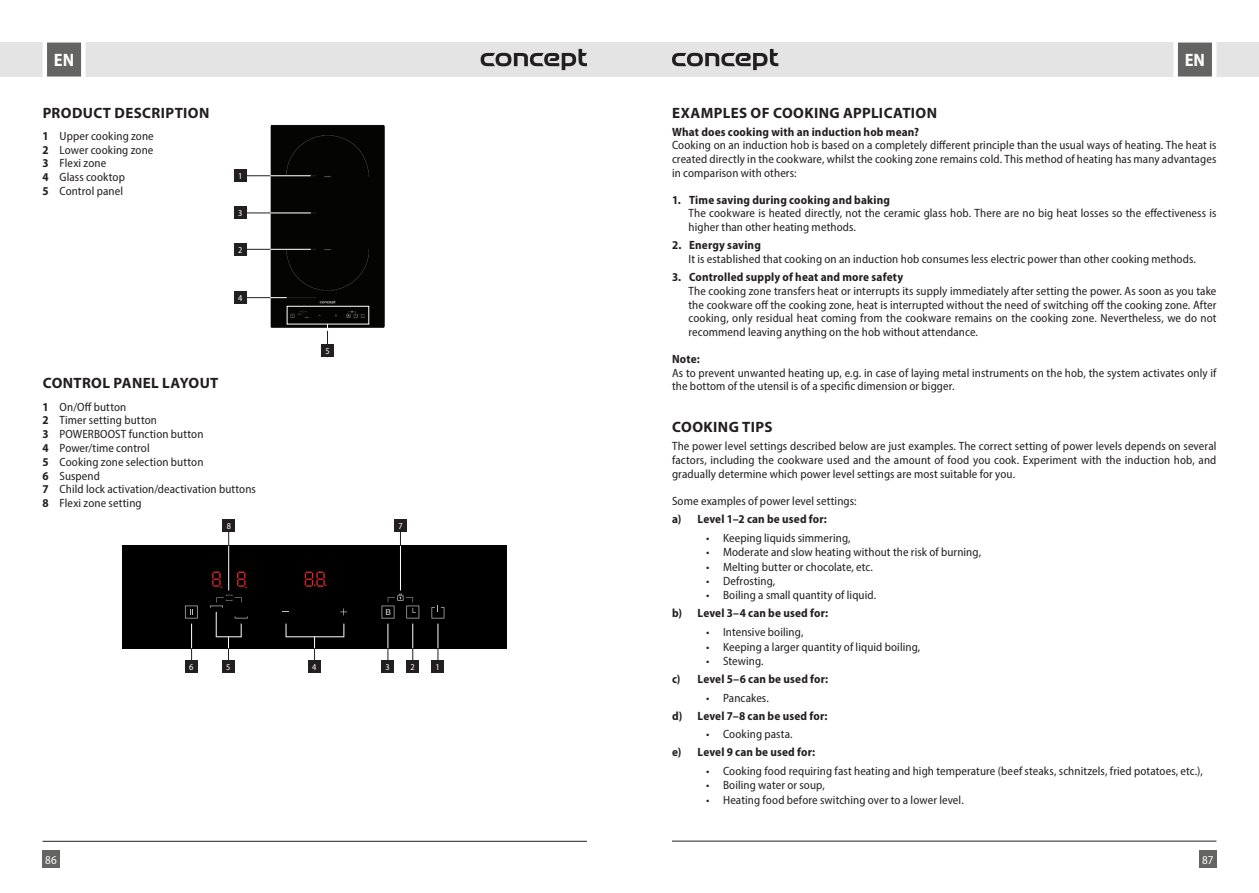
<style>
.page{position:relative;width:1259px;height:893px;background:#fff}
.page>*{position:absolute;margin:0;border:0;box-sizing:border-box;transform-origin:0 0}
.t1{font:700 semi-condensed 18px "Myriad Pro";color:#fff}
.t2{font:700 15px "Myriad Pro";letter-spacing:.025em;color:#231f20}
.t3{font:semi-condensed 12px/13.8px "Myriad Pro";letter-spacing:.01em;color:#231f20}
.t4{font:700 semi-condensed 12px "Myriad Pro";letter-spacing:.015em;color:#231f20}
.t5{font:semi-condensed 12px "Myriad Pro";color:#fff}
.t6{font:semi-condensed 9px "Myriad Pro";color:#fff}
.s1{font-weight:700}
</style>
<div class="page">
<div style="left:629px;top:43px;width:630px;height:34px;background:#e4e4e4"></div>
<div style="left:0;top:43px;width:629px;height:34px;background:#e4e4e4"></div>
<div style="left:43px;top:850px;width:17px;height:17px;background:#646463"></div>
<div style="left:1199px;top:850px;width:17px;height:17px;background:#646463"></div>
<svg style="left:1171px;top:42px;width:47px;height:35px;background:#8f8f8e"></svg>
<svg style="left:40px;top:42px;width:48px;height:35px;background:#919190"></svg>
<hr style="left:672px;top:841px;width:544px;height:1px;background:#231f20">
<hr style="left:43px;top:841px;width:544px;height:1px;background:#231f20">
<svg style="left:480px;top:49px;width:107px;height:21px"></svg>
<svg style="left:672px;top:49px;width:106px;height:21px"></svg>
<img style="left:268px;top:124px;width:117px;height:204px">
<hr style="left:240px;top:175px;width:76px;height:1px;background:#231f20">
<hr style="left:240px;top:249px;width:76px;height:1px;background:#231f20">
<hr style="left:240px;top:213px;width:76px;height:1px;background:#231f20">
<hr style="left:240px;top:297px;width:76px;height:1px;background:#231f20">
<div style="left:234px;top:169px;width:13px;height:13px;background:#231f20"></div>
<div style="left:234px;top:243px;width:13px;height:13px;background:#231f20"></div>
<div style="left:234px;top:207px;width:13px;height:12px;background:#231f20"></div>
<div style="left:234px;top:291px;width:13px;height:13px;background:#231f20"></div>
<div style="left:321px;top:344px;width:13px;height:13px;background:#231f20"></div>
<hr style="left:270px;top:175px;width:41px;height:1px;background:#fff">
<hr style="left:270px;top:249px;width:41px;height:1px;background:#fff">
<hr style="left:270px;top:213px;width:41px;height:1px;background:#fff">
<svg style="left:270px;top:297px;width:17px;height:1px"></svg>
<svg style="left:327px;top:324px;width:1px;height:20px"></svg>
<div style="left:287px;top:306px;width:82px;height:18px;border:1px solid #fff"></div>
<div style="left:431px;top:660px;width:13px;height:13px;background:#231f20"></div>
<div style="left:406px;top:660px;width:13px;height:13px;background:#231f20"></div>
<div style="left:381px;top:660px;width:13px;height:13px;background:#231f20"></div>
<div style="left:185px;top:660px;width:13px;height:13px;background:#231f20"></div>
<div style="left:222px;top:660px;width:13px;height:13px;background:#231f20"></div>
<div style="left:308px;top:660px;width:13px;height:13px;background:#231f20"></div>
<svg style="left:123px;top:532px;width:384px;height:128px"></svg>
<div style="left:222px;top:519px;width:13px;height:13px;background:#231f20"></div>
<div style="left:394px;top:519px;width:13px;height:13px;background:#231f20"></div>
<h1 class="t1" style="left:54px;top:48px;width:22px">EN</h1>
<h1 class="t1" style="left:1184px;top:48px;width:22px">EN</h1>
<p class="t2" style="left:43px;top:103px;width:168px">PRODUCT DESCRIPTION</p>
<p class="t3" style="left:43px;top:129px;width:113px"><span class="s1">1</span> Upper cooking zone<br><span class="s1">2</span> Lower cooking zone<br><span class="s1">3</span> Flexi zone<br><span class="s1">4</span> Glass cooktop<br><span class="s1">5</span> Control panel</p>
<p class="t6" style="left:238px;top:171px;width:6px">1</p>
<p class="t6" style="left:238px;top:208px;width:6px">3</p>
<p class="t6" style="left:238px;top:244px;width:6px">2</p>
<p class="t6" style="left:238px;top:292px;width:6px">4</p>
<p class="t2" style="left:43px;top:373px;width:177px">CONTROL PANEL LAYOUT</p>
<p class="t3" style="left:43px;top:399px;width:215px"><span class="s1">1</span> On/Off button<br><span class="s1">2</span> Timer setting button<br><span class="s1">3</span> POWERBOOST function button<br><span class="s1">4</span> Power/time control<br><span class="s1">5</span> Cooking zone selection button<br><span class="s1">6</span> Suspend<br><span class="s1">7</span> Child lock activation/deactivation buttons<br><span class="s1">8</span> Flexi zone setting</p>
<p class="t6" style="left:325px;top:345px;width:6px">5</p>
<p class="t6" style="left:227px;top:520px;width:6px">8</p>
<p class="t6" style="left:398px;top:520px;width:6px">7</p>
<p class="t6" style="left:189px;top:661px;width:6px">6</p>
<p class="t6" style="left:226px;top:661px;width:6px">5</p>
<p class="t6" style="left:312px;top:661px;width:6px">4</p>
<p class="t6" style="left:385px;top:661px;width:6px">3</p>
<p class="t6" style="left:410px;top:661px;width:6px">2</p>
<p class="t6" style="left:435px;top:661px;width:6px">1</p>
<p class="t2" style="left:672px;top:103px;width:266px">EXAMPLES OF COOKING APPLICATION</p>
<p class="t4" style="left:672px;top:124px;width:249px">What does cooking with an induction hob mean?</p>
<p class="t3" style="left:672px;top:138px;width:546px;text-align:justify">Cooking on an induction hob is based on a completely different principle than the usual ways of heating. The heat is created directly in the cookware, whilst the cooking zone remains cold. This method of heating has many advantages in comparison with others:</p>
<p class="t4" style="left:672px;top:192px;width:220px">1. Time saving during cooking and baking</p>
<p class="t3" style="left:688px;top:206px;width:529px">The cookware is heated directly, not the ceramic glass hob. There are no big heat losses so the effectiveness is higher than other heating methods.</p>
<p class="t4" style="left:672px;top:237px;width:90px">2. Energy saving</p>
<p class="t3" style="left:688px;top:252px;width:509px">It is established that cooking on an induction hob consumes less electric power than other cooking methods.</p>
<p class="t4" style="left:672px;top:269px;width:233px">3. Controlled supply of heat and more safety</p>
<p class="t3" style="left:688px;top:284px;width:529px;text-align:justify">The cooking zone transfers heat or interrupts its supply immediately after setting the power. As soon as you take the cookware off the cooking zone, heat is interrupted without the need of switching off the cooking zone. After cooking, only residual heat coming from the cookware remains on the cooking zone. Nevertheless, we do not recommend leaving anything on the hob without attendance.</p>
<p class="t4" style="left:672px;top:351px;width:29px">Note:</p>
<p class="t3" style="left:672px;top:366px;width:546px">As to prevent unwanted heating up, e.g. in case of laying metal instruments on the hob, the system activates only if the bottom of the utensil is of a specific dimension or bigger.</p>
<p class="t2" style="left:672px;top:417px;width:102px">COOKING TIPS</p>
<p class="t3" style="left:672px;top:439px;width:546px;text-align:justify">The power level settings described below are just examples. The correct setting of power levels depends on several factors, including the cookware used and the amount of food you cook. Experiment with the induction hob, and gradually determine which power level settings are most suitable for you.</p>
<p class="t3" style="left:672px;top:494px;width:186px">Some examples of power level settings:</p>
<p class="t4" style="left:672px;top:511px;width:156px">a) Level 1–2 can be used for:</p>
<p class="t3" style="left:706px;top:531px;width:146px">• Keeping liquids simmering,</p>
<p class="t3" style="left:706px;top:545px;width:277px">• Moderate and slow heating without the risk of burning,</p>
<p class="t3" style="left:706px;top:559px;width:168px">• Melting butter or chocolate, etc.</p>
<p class="t3" style="left:706px;top:574px;width:71px">• Defrosting,</p>
<p class="t3" style="left:706px;top:588px;width:172px">• Boiling a small quantity of liquid.</p>
<p class="t4" style="left:672px;top:606px;width:158px">b) Level 3–4 can be used for:</p>
<p class="t3" style="left:706px;top:625px;width:99px">• Intensive boiling,</p>
<p class="t3" style="left:706px;top:639px;width:216px">• Keeping a larger quantity of liquid boiling,</p>
<p class="t3" style="left:706px;top:654px;width:59px">• Stewing.</p>
<p class="t4" style="left:672px;top:671px;width:158px">c) Level 5–6 can be used for:</p>
<p class="t3" style="left:706px;top:690px;width:64px">• Pancakes.</p>
<p class="t4" style="left:672px;top:708px;width:157px">d) Level 7–8 can be used for:</p>
<p class="t3" style="left:706px;top:727px;width:88px">• Cooking pasta.</p>
<p class="t4" style="left:672px;top:745px;width:145px">e) Level 9 can be used for:</p>
<p class="t3" style="left:706px;top:764px;width:498px">• Cooking food requiring fast heating and high temperature (beef steaks, schnitzels, fried potatoes, etc.),</p>
<p class="t3" style="left:706px;top:778px;width:120px">• Boiling water or soup,</p>
<p class="t3" style="left:706px;top:793px;width:259px">• Heating food before switching over to a lower level.</p>
<p class="t5" style="left:45px;top:852px;width:13px">86</p>
<p class="t5" style="left:1202px;top:852px;width:13px">87</p>
</div>
